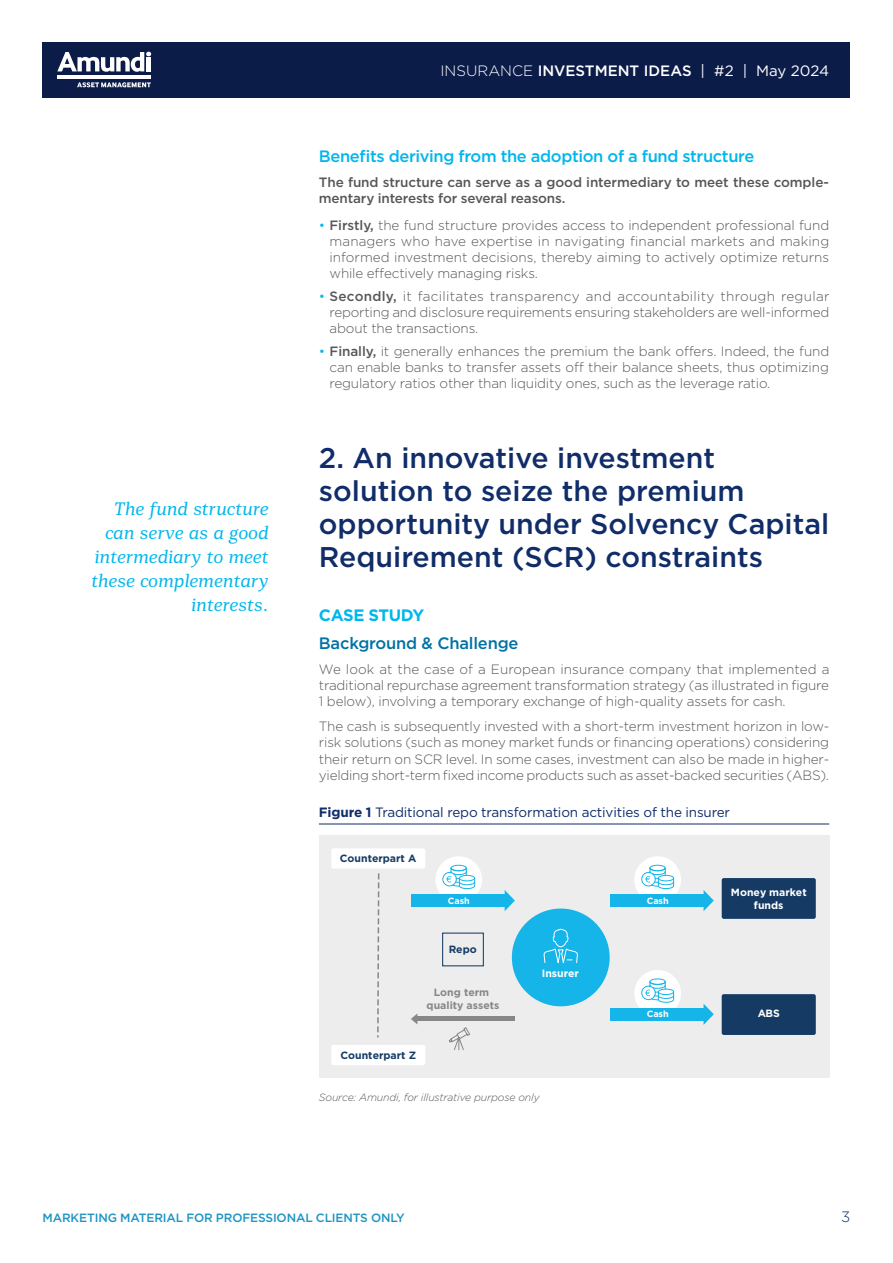
<style>
.page{position:relative;width:893px;height:1263px;background:#fff}
.page>*{position:absolute;margin:0;border:0;box-sizing:border-box;transform-origin:0 0}
.t1{font:500 28.5px/33px "Gotham";color:#102d69}
.t2{font:italic 18px/24px "Mediator Serif";color:#00b6ed;text-align:right}
.t3{font:500 16.5px "Gotham";letter-spacing:-.02em;color:#00b6ed}
.t4{font:500 16.5px "Gotham";letter-spacing:-.01em;color:#0072a3}
.t5{font:700 16.5px "Gotham";letter-spacing:-.02em;color:#00b6ed}
.t6{font:500 15px "Gotham";color:#fff}
.t7{font:300 15px "Gotham";color:#102d69}
.t8{font:300 13.5px/16.2px "Gotham";letter-spacing:-.01em;color:#575756;text-align:justify}
.t9{font:500 13.5px/16.2px "Gotham";letter-spacing:-.01em;color:#575756}
.t10{font:13.5px "Gotham";letter-spacing:-.01em;color:#102d69}
.t11{font:500 12px "Gotham";letter-spacing:-.01em;color:#1c94c4}
.t12{font:italic 300 10.5px "Gotham";letter-spacing:-.01em;color:#575756}
.t13{font:700 10.5px "Gotham";color:#153b65}
.t14{font:700 10.5px/12.6px "Gotham";color:#fff;text-align:center}
.t15{font:700 10.5px/12.6px "Gotham";color:#878787;text-align:center}
.t16{font:700 9px "Gotham";color:#fff}
.s1{font-weight:300}
.s2{font-weight:400}
.s3{color:#00b6ed}
.s4{font-weight:500}
.s5{font-weight:700}
</style>
<div class="page">
<hr style="left:319px;top:823px;width:510px;height:1px;background:#102d69">
<div style="left:319px;top:836px;width:510px;height:242px;background:#ededed"></div>
<div style="left:331px;top:848px;width:94px;height:21px;background:#fff;border-radius:2px"></div>
<div style="left:722px;top:878px;width:94px;height:41px;background:#153b65;border-radius:2px"></div>
<div style="left:331px;top:1045px;width:94px;height:20px;background:#fff;border-radius:2px"></div>
<div style="left:722px;top:994px;width:94px;height:41px;background:#153b65;border-radius:2px"></div>
<div style="left:442px;top:932px;width:42px;height:34px;border:1px solid #153b65"></div>
<svg style="left:377px;top:873px;width:3px;height:165px"></svg>
<div style="left:512px;top:908px;width:98px;height:98px;background:#15b5ea;border-radius:50%"></div>
<svg style="left:543px;top:929px;width:35px;height:34px"></svg>
<svg style="left:411px;top:1014px;width:6px;height:10px"></svg>
<hr style="left:417px;top:1017px;width:98px;height:4px;background:#878787">
<div style="left:435px;top:856px;width:47px;height:47px;background:#fff;border-radius:50%"></div>
<svg style="left:449px;top:1027px;width:21px;height:23px"></svg>
<svg style="left:505px;top:890px;width:10px;height:21px"></svg>
<div style="left:411px;top:894px;width:94px;height:13px;background:#15b5ea"></div>
<div style="left:451px;top:865px;width:16px;height:6px;border:1px solid #15b5ea;border-radius:50%"></div>
<svg style="left:442px;top:867px;width:33px;height:22px"></svg>
<div style="left:634px;top:856px;width:47px;height:47px;background:#fff;border-radius:50%"></div>
<svg style="left:704px;top:890px;width:10px;height:21px"></svg>
<div style="left:610px;top:894px;width:94px;height:13px;background:#15b5ea"></div>
<div style="left:650px;top:865px;width:16px;height:6px;border:1px solid #15b5ea;border-radius:50%"></div>
<svg style="left:641px;top:867px;width:33px;height:22px"></svg>
<div style="left:634px;top:970px;width:47px;height:47px;background:#fff;border-radius:50%"></div>
<svg style="left:704px;top:1004px;width:10px;height:21px"></svg>
<div style="left:610px;top:1008px;width:94px;height:13px;background:#15b5ea"></div>
<div style="left:650px;top:978px;width:16px;height:7px;border:1px solid #15b5ea;border-radius:50%"></div>
<svg style="left:641px;top:981px;width:33px;height:22px"></svg>
<div style="left:43px;top:43px;width:807px;height:55px;background:#0c1c49"></div>
<svg style="left:57px;top:52px;width:94px;height:20px"></svg>
<hr style="left:147px;top:57px;width:4px;height:14px;background:#fff">
<hr style="left:58px;top:75px;width:93px;height:4px;background:#fff">
<svg style="left:77px;top:82px;width:74px;height:6px"></svg>
<p class="t6" style="left:441px;top:61px;width:390px"><span class="s1">INSURANCE</span> INVESTMENT IDEAS <span class="s2">| #2 | May 2024</span></p>
<h2 class="t2" style="left:90px;top:497px;width:179px">The fund structure can serve as a good intermediary to meet these complementary interests.</h2>
<p class="t3" style="left:319px;top:145px;width:437px">Benefits deriving from the adoption of a fund structure</p>
<p class="t9" style="left:319px;top:174px;width:510px">The fund structure can serve as a good intermediary to meet these comple&shy;mentary interests for several reasons.</p>
<p class="t8" style="left:330px;top:217px;width:501px;text-indent:-11px"><span class="s3">•</span> <span class="s4">Firstly,</span> the fund structure provides access to independent professional fund managers who have expertise in navigating financial markets and making informed investment decisions, thereby aiming to actively optimize returns while effectively managing risks.</p>
<p class="t8" style="left:330px;top:288px;width:501px;text-indent:-11px"><span class="s3">•</span> <span class="s4">Secondly,</span> it facilitates transparency and accountability through regular reporting and disclosure requirements ensuring stakeholders are well-informed about the transactions.</p>
<p class="t8" style="left:330px;top:343px;width:501px;text-indent:-11px"><span class="s3">•</span> <span class="s4">Finally,</span> it generally enhances the premium the bank offers. Indeed, the fund can enable banks to transfer assets off their balance sheets, thus optimizing regulatory ratios other than liquidity ones, such as the leverage ratio.</p>
<h1 class="t1" style="left:319px;top:441px;width:512px">2. An innovative investment solution to seize the premium opportunity under Solvency Capital<br>Requirement (SCR) constraints</h1>
<p class="t5" style="left:319px;top:604px;width:107px">CASE STUDY</p>
<p class="t4" style="left:319px;top:633px;width:201px">Background &amp; Challenge</p>
<p class="t8" style="left:319px;top:661px;width:512px">We look at the case of a European insurance company that implemented a traditional repurchase agreement transformation strategy (as illustrated in figure 1 below), involving a temporary exchange of high-quality assets for cash.</p>
<p class="t8" style="left:319px;top:718px;width:512px">The cash is subsequently invested with a short-term investment horizon in low&shy;risk solutions (such as money market funds or financing operations) considering their return on SCR level. In some cases, investment can also be made in higher&shy;yielding short-term fixed income products such as asset-backed securities (ABS).</p>
<p class="t10" style="left:319px;top:804px;width:413px"><span class="s5">Figure 1</span> Traditional repo transformation activities of the insurer</p>
<p class="t13" style="left:340px;top:851px;width:78px">Counterpart A</p>
<p class="t16" style="left:448px;top:894px;width:24px">Cash</p>
<p class="t16" style="left:647px;top:894px;width:24px">Cash</p>
<p class="t13" style="left:449px;top:943px;width:30px">Repo</p>
<p class="t15" style="left:427px;top:986px;width:74px">Long term quality assets</p>
<p class="t13" style="left:340px;top:1048px;width:77px">Counterpart Z</p>
<p class="t14" style="left:542px;top:967px;width:39px">Insurer</p>
<p class="t16" style="left:647px;top:1008px;width:24px">Cash</p>
<p class="t12" style="left:319px;top:1091px;width:222px">Source: Amundi, for illustrative purpose only</p>
<p class="t14" style="left:731px;top:886px;width:77px">Money market funds</p>
<p class="t14" style="left:758px;top:1007px;width:24px">ABS</p>
<p class="t11" style="left:43px;top:1209px;width:364px">MARKETING MATERIAL FOR PROFESSIONAL CLIENTS ONLY</p>
<p class="t7" style="left:841px;top:1207px;width:11px">3</p>
</div>
